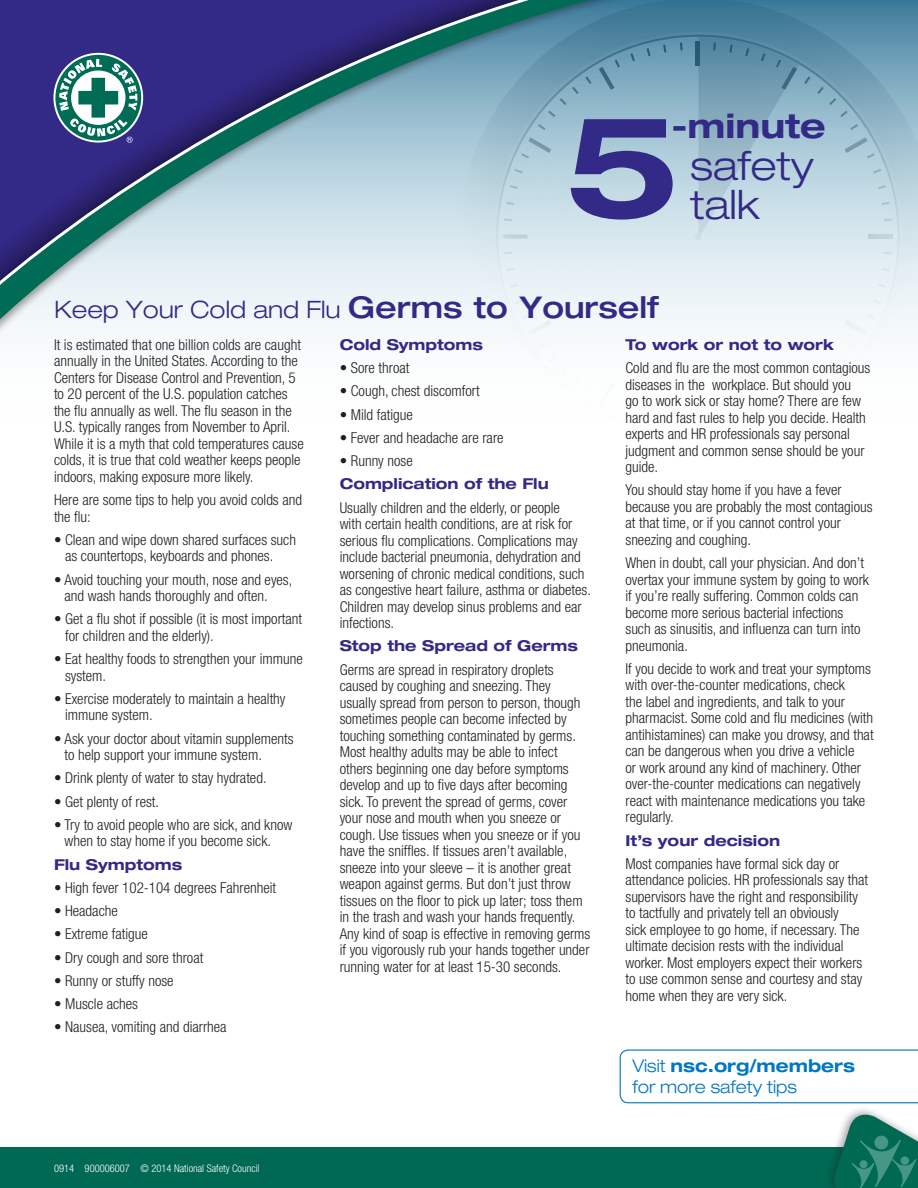
<style>
.page{position:relative;width:918px;height:1188px;background:#fff}
.page>*{position:absolute;margin:0;border:0;box-sizing:border-box;transform-origin:0 0}
.t1{font:700 expanded 140.85px "Helvetica Neue LT Std";color:#332986}
.t2{font:300 expanded 40.5px/38.8px "Helvetica Neue LT Std";color:#332986}
.t3{font:700 expanded 33.6px "Helvetica Neue LT Std";color:#332986}
.t4{font:300 expanded 24px "Helvetica Neue LT Std";color:#332986}
.t5{font:700 expanded 17.55px "Helvetica Neue LT Std";color:#0077c0}
.t6{font:300 expanded 17.55px "Helvetica Neue LT Std";color:#0077c0}
.t7{font:300 condensed 15px/16.5px "Helvetica Neue LT Std";color:#231f20}
.t8{font:700 expanded 15px "Helvetica Neue LT Std";color:#332986}
.t9{font:300 condensed 10.5px "Helvetica Neue LT Std";color:#fff}
.s1{font-weight:500;font-size:30px}
.s2{font-weight:300}
</style>
<div class="page">
<svg style="left:709px;top:0;width:209px;height:349px;background:#abc7d4"></svg>
<div style="left:0;top:0;width:709px;height:354px;background:#231f20;opacity:.45"></div>
<svg style="left:0;top:0;width:702px;height:345px;fill:#f1f7f9"></svg>
<svg style="left:0;top:0;width:636px;height:311px;background:#889bba"></svg>
<svg style="left:53px;top:53px;width:90px;height:90px"></svg>
<svg style="left:55px;top:55px;width:86px;height:86px"></svg>
<svg style="left:59px;top:59px;width:78px;height:84px"></svg>
<div style="left:0;top:1147px;width:918px;height:41px;background:#006953"></div>
<svg style="left:619px;top:1049px;width:299px;height:139px"></svg>
<div style="left:901px;top:1157px;width:8px;height:7px;background:#469786;border-radius:50%"></div>
<div style="left:901px;top:1157px;width:8px;height:8px;border:1px solid #469786;border-radius:50%"></div>
<h3 class="t3" style="left:671px;top:105px;width:156px">-minute</h3>
<h1 class="t1" style="left:565px;top:78px;width:116px">5</h1>
<h2 class="t2" style="left:691px;top:146px;width:124px">safety talk</h2>
<h3 class="t4" style="left:54px;top:295px;width:606px">Keep Your Cold and Flu <span class="s1">Germs to Yourself</span></h3>
<p class="t7" style="left:54px;top:336px;width:251px">It is estimated that one billion colds are caught annually in the United States. According to the Centers for Disease Control and Prevention, 5 to 20 percent of the U.S. population catches the flu annually as well. The flu season in the U.S. typically ranges from November to April.<br>While it is a myth that cold temperatures cause colds, it is true that cold weather keeps people indoors, making exposure more likely.</p>
<p class="t7" style="left:54px;top:491px;width:250px">Here are some tips to help you avoid colds and the flu:</p>
<p class="t7" style="left:65px;top:531px;width:232px;text-indent:-11px">• Clean and wipe down shared surfaces such as countertops, keyboards and phones.</p>
<p class="t7" style="left:65px;top:571px;width:229px;text-indent:-11px">• Avoid touching your mouth, nose and eyes, and wash hands thoroughly and often.</p>
<p class="t7" style="left:65px;top:611px;width:239px;text-indent:-11px">• Get a flu shot if possible (it is most important for children and the elderly).</p>
<p class="t7" style="left:65px;top:650px;width:239px;text-indent:-11px">• Eat healthy foods to strengthen your immune system.</p>
<p class="t7" style="left:65px;top:690px;width:222px;text-indent:-11px">• Exercise moderately to maintain a healthy immune system.</p>
<p class="t7" style="left:65px;top:730px;width:231px;text-indent:-11px">• Ask your doctor about vitamin supplements to help support your immune system.</p>
<p class="t7" style="left:54px;top:770px;width:214px">• Drink plenty of water to stay hydrated.</p>
<p class="t7" style="left:54px;top:793px;width:107px">• Get plenty of rest.</p>
<p class="t7" style="left:65px;top:816px;width:229px;text-indent:-11px">• Try to avoid people who are sick, and know when to stay home if you become sick.</p>
<p class="t8" style="left:54px;top:855px;width:130px">Flu Symptoms</p>
<p class="t7" style="left:54px;top:879px;width:224px">• High fever 102-104 degrees Fahrenheit</p>
<p class="t7" style="left:54px;top:902px;width:65px">• Headache</p>
<p class="t7" style="left:54px;top:926px;width:95px">• Extreme fatigue</p>
<p class="t7" style="left:54px;top:949px;width:151px">• Dry cough and sore throat</p>
<p class="t7" style="left:54px;top:972px;width:121px">• Runny or stuffy nose</p>
<p class="t7" style="left:54px;top:995px;width:86px">• Muscle aches</p>
<p class="t7" style="left:54px;top:1019px;width:174px">• Nausea, vomiting and diarrhea</p>
<p class="t8" style="left:340px;top:335px;width:145px">Cold Symptoms</p>
<p class="t7" style="left:340px;top:359px;width:71px">• Sore throat</p>
<p class="t7" style="left:340px;top:383px;width:141px">• Cough, chest discomfort</p>
<p class="t7" style="left:340px;top:406px;width:75px">• Mild fatigue</p>
<p class="t7" style="left:340px;top:429px;width:165px">• Fever and headache are rare</p>
<p class="t7" style="left:340px;top:452px;width:75px">• Runny nose</p>
<p class="t8" style="left:340px;top:475px;width:211px">Complication of the Flu</p>
<p class="t7" style="left:340px;top:499px;width:253px">Usually children and the elderly, or people<br>with certain health conditions, are at risk for serious flu complications. Complications may include bacterial pneumonia, dehydration and worsening of chronic medical conditions, such as congestive heart failure, asthma or diabetes.<br>Children may develop sinus problems and ear infections.</p>
<p class="t8" style="left:340px;top:637px;width:240px">Stop the Spread of Germs</p>
<p class="t7" style="left:340px;top:661px;width:252px">Germs are spread in respiratory droplets caused by coughing and sneezing. They usually spread from person to person, though sometimes people can become infected by touching something contaminated by germs.<br>Most healthy adults may be able to infect others beginning one day before symptoms develop and up to five days after becoming sick. To prevent the spread of germs, cover your nose and mouth when you sneeze or cough. Use tissues when you sneeze or if you have the sniffles. If tissues aren’t available, sneeze into your sleeve – it is another great weapon against germs. But don’t just throw tissues on the floor to pick up later; toss them in the trash and wash your hands frequently.<br>Any kind of soap is effective in removing germs if you vigorously rub your hands together under running water for at least 15-30 seconds.</p>
<p class="t8" style="left:626px;top:335px;width:210px">To work or not to work</p>
<p class="t7" style="left:626px;top:359px;width:246px">Cold and flu are the most common contagious diseases in the workplace. But should you<br>go to work sick or stay home? There are few hard and fast rules to help you decide. Health experts and HR professionals say personal judgment and common sense should be your guide.</p>
<p class="t7" style="left:626px;top:482px;width:249px">You should stay home if you have a fever because you are probably the most contagious at that time, or if you cannot control your sneezing and coughing.</p>
<p class="t7" style="left:626px;top:554px;width:245px">When in doubt, call your physician. And don’t overtax your immune system by going to work if you’re really suffering. Common colds can become more serious bacterial infections such as sinusitis, and influenza can turn into pneumonia.</p>
<p class="t7" style="left:626px;top:660px;width:250px">If you decide to work and treat your symptoms with over-the-counter medications, check<br>the label and ingredients, and talk to your pharmacist. Some cold and flu medicines (with antihistamines) can make you drowsy, and that can be dangerous when you drive a vehicle<br>or work around any kind of machinery. Other over-the-counter medications can negatively react with maintenance medications you take regularly.</p>
<p class="t8" style="left:626px;top:831px;width:156px">It’s your decision</p>
<p class="t7" style="left:626px;top:855px;width:244px">Most companies have formal sick day or attendance policies. HR professionals say that supervisors have the right and responsibility to tactfully and privately tell an obviously<br>sick employee to go home, if necessary. The ultimate decision rests with the individual worker. Most employers expect their workers to use common sense and courtesy and stay home when they are very sick.</p>
<p class="t5" style="left:632px;top:1055px;width:224px"><span class="s2">Visit</span> nsc.org/members</p>
<p class="t9" style="left:54px;top:1163px;width:207px">0914 900006007 © 2014 National Safety Council</p>
<p class="t6" style="left:632px;top:1076px;width:166px">for more safety tips</p>
</div>
